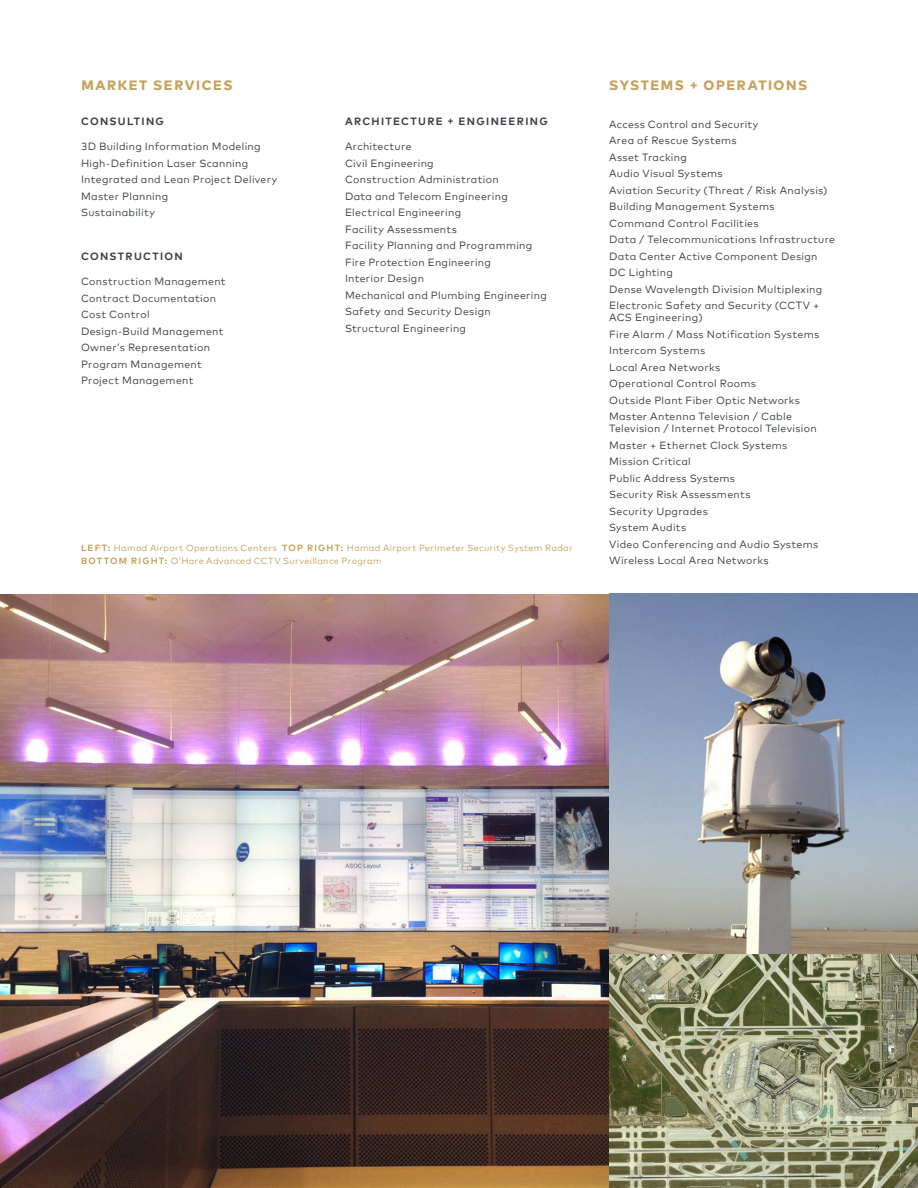
<style>
.page{position:relative;width:918px;height:1188px;background:#fff}
.page>*{position:absolute;margin:0;border:0;box-sizing:border-box;transform-origin:0 0}
.Subhead{font:800 13.5px "Mark Offc Pro";letter-spacing:.11em;color:#c5a35f}
.Lists{font:10.5px/12px "Mark Offc Pro";letter-spacing:.03em;color:#3c4146}
.List_Subhead{font:700 10.5px "Mark Offc Pro";letter-spacing:.125em;color:#3c4146}
.t1{font:9px/13.5px "Mark Offc Pro";letter-spacing:.035em;color:#c5a35f}
.s1{font-weight:700}
</style>
<div class="page">
<img style="left:0;top:594px;width:609px;height:594px">
<svg style="left:609px;top:594px;width:309px;height:360px;background:#939ca9"></svg>
<svg style="left:609px;top:954px;width:309px;height:234px;background:#8e9070"></svg>
<p class="Subhead" style="left:81px;top:75px;width:153px">MARKET SERVICES</p>
<p class="Subhead" style="left:609px;top:75px;width:200px">SYSTEMS + OPERATIONS</p>
<p class="List_Subhead" style="left:81px;top:113px;width:85px">CONSULTING</p>
<p class="Lists" style="left:81px;top:140px;width:181px">3D Building Information Modeling</p>
<p class="Lists" style="left:81px;top:156px;width:169px">High-Definition Laser Scanning</p>
<p class="Lists" style="left:81px;top:173px;width:198px">Integrated and Lean Project Delivery</p>
<p class="Lists" style="left:81px;top:189px;width:89px">Master Planning</p>
<p class="Lists" style="left:81px;top:206px;width:75px">Sustainability</p>
<p class="List_Subhead" style="left:81px;top:248px;width:103px">CONSTRUCTION</p>
<p class="Lists" style="left:81px;top:275px;width:146px">Construction Management</p>
<p class="Lists" style="left:81px;top:291px;width:137px">Contract Documentation</p>
<p class="Lists" style="left:81px;top:308px;width:70px">Cost Control</p>
<p class="Lists" style="left:81px;top:324px;width:144px">Design-Build Management</p>
<p class="Lists" style="left:81px;top:341px;width:131px">Owner’s Representation</p>
<p class="Lists" style="left:81px;top:357px;width:122px">Program Management</p>
<p class="Lists" style="left:81px;top:374px;width:114px">Project Management</p>
<p class="List_Subhead" style="left:345px;top:113px;width:204px">ARCHITECTURE + ENGINEERING</p>
<p class="Lists" style="left:345px;top:140px;width:68px">Architecture</p>
<p class="Lists" style="left:345px;top:156px;width:90px">Civil Engineering</p>
<p class="Lists" style="left:345px;top:173px;width:155px">Construction Administration</p>
<p class="Lists" style="left:345px;top:189px;width:164px">Data and Telecom Engineering</p>
<p class="Lists" style="left:345px;top:206px;width:118px">Electrical Engineering</p>
<p class="Lists" style="left:345px;top:222px;width:113px">Facility Assessments</p>
<p class="Lists" style="left:345px;top:239px;width:189px">Facility Planning and Programming</p>
<p class="Lists" style="left:345px;top:255px;width:147px">Fire Protection Engineering</p>
<p class="Lists" style="left:345px;top:272px;width:80px">Interior Design</p>
<p class="Lists" style="left:345px;top:288px;width:203px">Mechanical and Plumbing Engineering</p>
<p class="Lists" style="left:345px;top:305px;width:147px">Safety and Security Design</p>
<p class="Lists" style="left:345px;top:321px;width:123px">Structural Engineering</p>
<p class="t1" style="left:81px;top:540px;width:493px"><span class="s1">LEFT:</span> Hamad Airport Operations Centers <span class="s1">TOP RIGHT:</span> Hamad Airport Perimeter Security System Radar<br><span class="s1">BOTTOM RIGHT:</span> O’Hare Advanced CCTV Surveillance Program</p>
<p class="Lists" style="left:609px;top:117px;width:151px">Access Control and Security</p>
<p class="Lists" style="left:609px;top:134px;width:129px">Area of Rescue Systems</p>
<p class="Lists" style="left:609px;top:150px;width:79px">Asset Tracking</p>
<p class="Lists" style="left:609px;top:167px;width:115px">Audio Visual Systems</p>
<p class="Lists" style="left:609px;top:183px;width:220px">Aviation Security (Threat / Risk Analysis)</p>
<p class="Lists" style="left:609px;top:200px;width:167px">Building Management Systems</p>
<p class="Lists" style="left:609px;top:216px;width:151px">Command Control Facilities</p>
<p class="Lists" style="left:609px;top:233px;width:228px">Data / Telecommunications Infrastructure</p>
<p class="Lists" style="left:609px;top:249px;width:210px">Data Center Active Component Design</p>
<p class="Lists" style="left:609px;top:266px;width:65px">DC Lighting</p>
<p class="Lists" style="left:609px;top:282px;width:215px">Dense Wavelength Division Multiplexing</p>
<p class="Lists" style="left:609px;top:299px;width:212px">Electronic Safety and Security (CCTV +<br>ACS Engineering)</p>
<p class="Lists" style="left:609px;top:327px;width:212px">Fire Alarm / Mass Notification Systems</p>
<p class="Lists" style="left:609px;top:344px;width:98px">Intercom Systems</p>
<p class="Lists" style="left:609px;top:360px;width:113px">Local Area Networks</p>
<p class="Lists" style="left:609px;top:377px;width:148px">Operational Control Rooms</p>
<p class="Lists" style="left:609px;top:393px;width:193px">Outside Plant Fiber Optic Networks</p>
<p class="Lists" style="left:609px;top:410px;width:209px">Master Antenna Television / Cable<br>Television / Internet Protocol Television</p>
<p class="Lists" style="left:609px;top:438px;width:180px">Master + Ethernet Clock Systems</p>
<p class="Lists" style="left:609px;top:455px;width:83px">Mission Critical</p>
<p class="Lists" style="left:609px;top:471px;width:127px">Public Address Systems</p>
<p class="Lists" style="left:609px;top:488px;width:143px">Security Risk Assessments</p>
<p class="Lists" style="left:609px;top:504px;width:100px">Security Upgrades</p>
<p class="Lists" style="left:609px;top:521px;width:79px">System Audits</p>
<p class="Lists" style="left:609px;top:537px;width:211px">Video Conferencing and Audio Systems</p>
<p class="Lists" style="left:609px;top:554px;width:161px">Wireless Local Area Networks</p>
</div>
